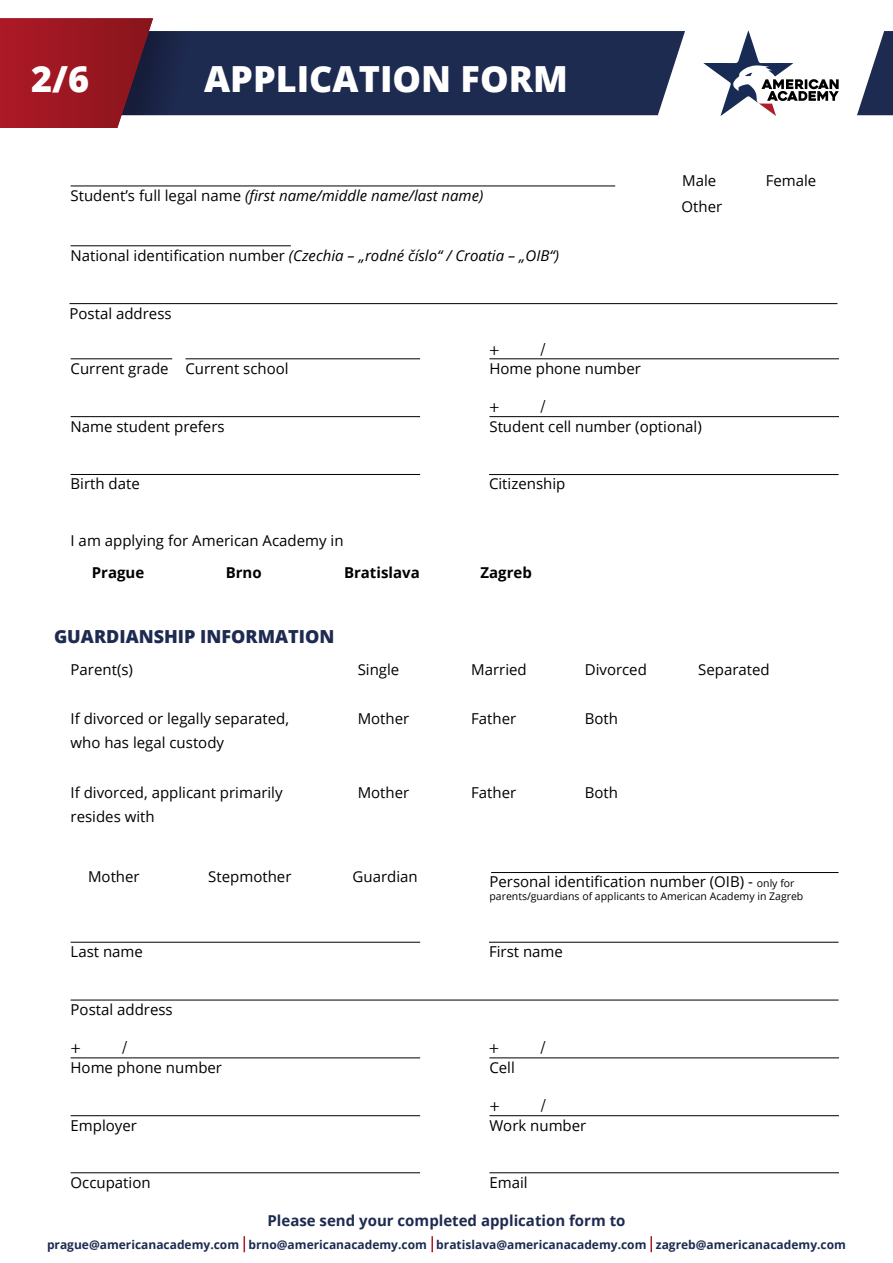
<style>
.page{position:relative;width:893px;height:1263px;background:#fff}
.page>*{position:absolute;margin:0;border:0;box-sizing:border-box;transform-origin:0 0}
.t1{font:800 36px "Open Sans";color:#fff}
.t2{font:800 18px "Open Sans";color:#1e2b51}
.t3{font:18px "Minion Pro";color:#000}
.t4{font:15px/24px "Open Sans";color:#000}
.t5{font:italic 15px "Open Sans";color:#000}
.t6{font:700 15px "Open Sans";color:#1e2b51}
.t7{font:700 15px "Open Sans";color:#000}
.t8{font:700 12px "Open Sans";color:#1e2b51}
.t9{font:10.5px "Open Sans";color:#000}
.s1{font-style:normal}
.s2{font-size:10.5px}
</style>
<div class="page">
<div style="left:153px;top:31px;width:532px;height:84px;background:#1e2b51"></div>
<svg style="left:703px;top:30px;width:136px;height:86px"></svg>
<svg style="left:0;top:18px;width:153px;height:110px;background:#931e2a"></svg>
<svg style="left:857px;top:31px;width:36px;height:84px"></svg>
<svg style="left:244px;top:1236px;width:1px;height:16px"></svg>
<svg style="left:431px;top:1236px;width:2px;height:16px"></svg>
<svg style="left:650px;top:1236px;width:2px;height:16px"></svg>
<hr style="left:71px;top:186px;width:544px;height:1px;background:#000">
<hr style="left:71px;top:245px;width:220px;height:1px;background:#000">
<hr style="left:71px;top:942px;width:349px;height:1px;background:#000">
<hr style="left:489px;top:942px;width:349px;height:1px;background:#000">
<hr style="left:491px;top:872px;width:347px;height:1px;background:#000">
<hr style="left:71px;top:358px;width:101px;height:1px;background:#000">
<hr style="left:185px;top:358px;width:235px;height:1px;background:#000">
<hr style="left:71px;top:1000px;width:767px;height:1px;background:#000">
<hr style="left:71px;top:416px;width:349px;height:1px;background:#000">
<hr style="left:71px;top:1057px;width:349px;height:1px;background:#000">
<hr style="left:489px;top:1057px;width:350px;height:1px;background:#000">
<hr style="left:489px;top:358px;width:350px;height:1px;background:#000">
<hr style="left:489px;top:416px;width:350px;height:1px;background:#000">
<hr style="left:71px;top:474px;width:349px;height:1px;background:#000">
<hr style="left:71px;top:1115px;width:349px;height:1px;background:#000">
<hr style="left:489px;top:1115px;width:350px;height:1px;background:#000">
<hr style="left:489px;top:474px;width:350px;height:1px;background:#000">
<hr style="left:71px;top:1172px;width:349px;height:1px;background:#000">
<hr style="left:489px;top:1172px;width:350px;height:1px;background:#000">
<hr style="left:70px;top:303px;width:767px;height:1px;background:#000">
<h1 class="t1" style="left:31px;top:52px;width:60px">2/6</h1>
<h1 class="t1" style="left:204px;top:52px;width:365px">APPLICATION FORM</h1>
<p class="t5" style="left:71px;top:185px;width:414px"><span class="s1">Student’s full legal name</span> (first name/middle name/last name)</p>
<p class="t5" style="left:71px;top:245px;width:490px"><span class="s1">National identification number</span> (Czechia – „rodné číslo“ / Croatia – „OIB“)</p>
<p class="t4" style="left:70px;top:301px;width:104px">Postal address</p>
<p class="t4" style="left:71px;top:356px;width:220px">Current grade Current school</p>
<p class="t3" style="left:489px;top:337px;width:12px">+</p>
<p class="t3" style="left:540px;top:337px;width:7px">/</p>
<p class="t4" style="left:489px;top:356px;width:153px">Home phone number</p>
<p class="t3" style="left:489px;top:394px;width:12px">+</p>
<p class="t3" style="left:540px;top:394px;width:7px">/</p>
<p class="t4" style="left:682px;top:168px;width:36px">Male</p>
<p class="t4" style="left:766px;top:168px;width:52px">Female</p>
<p class="t4" style="left:681px;top:195px;width:42px">Other</p>
<p class="t4" style="left:71px;top:414px;width:156px">Name student prefers</p>
<p class="t4" style="left:71px;top:472px;width:71px">Birth date</p>
<p class="t4" style="left:489px;top:414px;width:214px">Student cell number (optional)</p>
<p class="t4" style="left:489px;top:472px;width:78px">Citizenship</p>
<p class="t4" style="left:71px;top:528px;width:275px">I am applying for American Academy in</p>
<p class="t7" style="left:92px;top:562px;width:54px">Prague</p>
<p class="t7" style="left:226px;top:562px;width:38px">Brno</p>
<p class="t7" style="left:344px;top:562px;width:77px">Bratislava</p>
<p class="t7" style="left:481px;top:562px;width:53px">Zagreb</p>
<p class="t2" style="left:54px;top:623px;width:282px">GUARDIANSHIP INFORMATION</p>
<p class="t4" style="left:71px;top:657px;width:64px">Parent(s)</p>
<p class="t4" style="left:358px;top:657px;width:43px">Single</p>
<p class="t4" style="left:471px;top:657px;width:57px">Married</p>
<p class="t4" style="left:585px;top:657px;width:64px">Divorced</p>
<p class="t4" style="left:698px;top:657px;width:73px">Separated</p>
<p class="t4" style="left:358px;top:706px;width:53px">Mother</p>
<p class="t4" style="left:471px;top:706px;width:47px">Father</p>
<p class="t4" style="left:585px;top:706px;width:35px">Both</p>
<p class="t4" style="left:71px;top:706px;width:220px">If divorced or legally separated, who has legal custody</p>
<p class="t4" style="left:71px;top:780px;width:214px">If divorced, applicant primarily resides with</p>
<p class="t4" style="left:358px;top:780px;width:53px">Mother</p>
<p class="t4" style="left:471px;top:780px;width:47px">Father</p>
<p class="t4" style="left:585px;top:780px;width:35px">Both</p>
<p class="t4" style="left:88px;top:864px;width:53px">Mother</p>
<p class="t4" style="left:208px;top:864px;width:85px">Stepmother</p>
<p class="t4" style="left:353px;top:864px;width:67px">Guardian</p>
<p class="t4" style="left:489px;top:870px;width:307px">Personal identification number (OIB) - <span class="s2">only for</span></p>
<p class="t9" style="left:489px;top:889px;width:315px">parents/guardians of applicants to American Academy in Zagreb</p>
<p class="t4" style="left:71px;top:939px;width:74px">Last name</p>
<p class="t4" style="left:489px;top:939px;width:75px">First name</p>
<p class="t4" style="left:71px;top:997px;width:104px">Postal address</p>
<p class="t3" style="left:71px;top:1035px;width:12px">+</p>
<p class="t3" style="left:122px;top:1035px;width:7px">/</p>
<p class="t3" style="left:489px;top:1035px;width:12px">+</p>
<p class="t3" style="left:540px;top:1035px;width:7px">/</p>
<p class="t4" style="left:71px;top:1055px;width:153px">Home phone number</p>
<p class="t4" style="left:489px;top:1055px;width:27px">Cell</p>
<p class="t3" style="left:489px;top:1093px;width:12px">+</p>
<p class="t3" style="left:541px;top:1093px;width:7px">/</p>
<p class="t4" style="left:71px;top:1113px;width:68px">Employer</p>
<p class="t4" style="left:489px;top:1113px;width:98px">Work number</p>
<p class="t4" style="left:71px;top:1170px;width:82px">Occupation</p>
<p class="t4" style="left:489px;top:1170px;width:40px">Email</p>
<p class="t6" style="left:267px;top:1210px;width:359px">Please send your completed application form to</p>
<p class="t8" style="left:47px;top:1236px;width:800px">prague@americanacademy.com brno@americanacademy.com bratislava@americanacademy.com zagreb@americanacademy.com</p>
</div>
